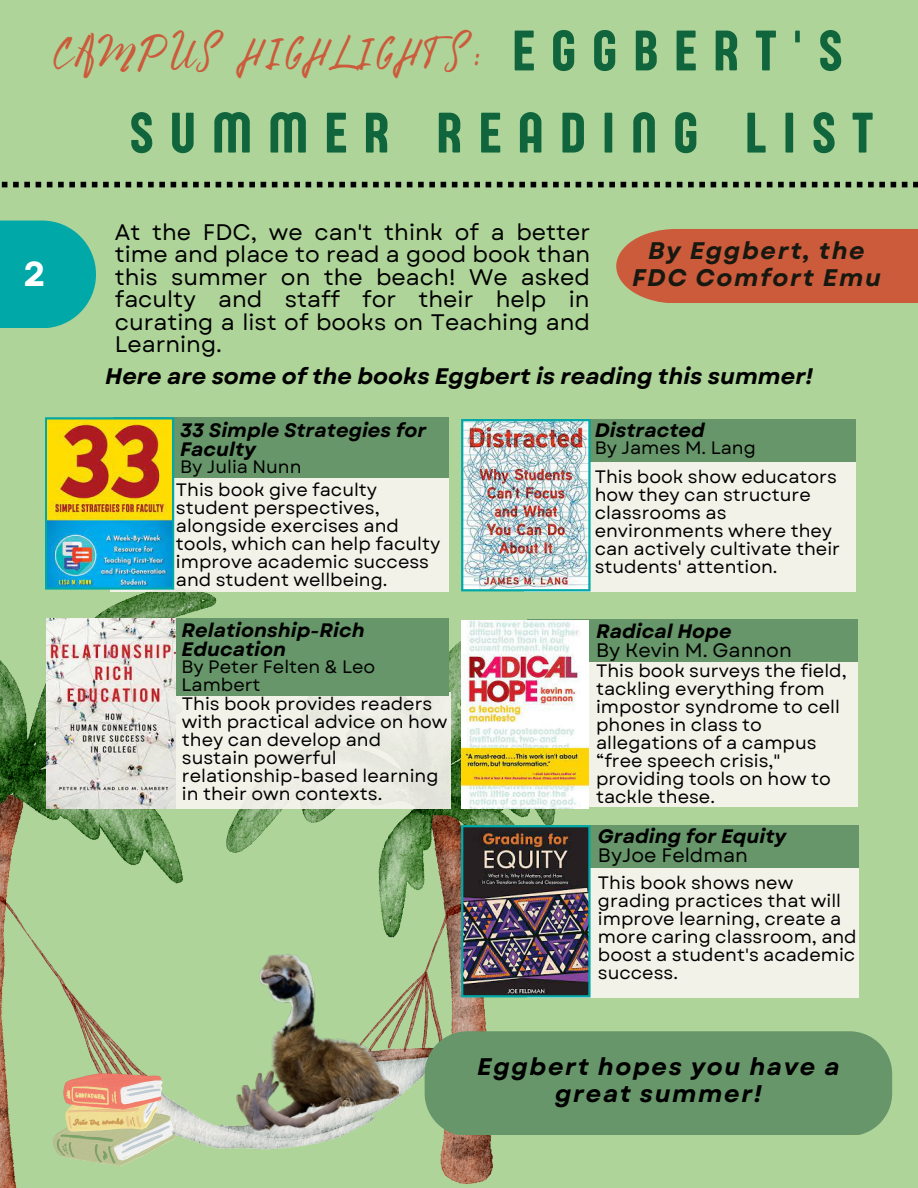
<style>
.page{position:relative;width:918px;height:1188px;background:#aed499}
.page>*{position:absolute;margin:0;border:0;box-sizing:border-box;transform-origin:0 0}
.t1{font:58.95px/82.2px "Sugo Pro Display";letter-spacing:.29em;color:#10653d}
.t2{font:43.5px "Bright Sunshine";letter-spacing:.07em;color:#cb5b3b}
.t3{font:700 34.65px "Garet";color:#fff}
.t4{font:italic 700 24px/27px "Garet";letter-spacing:.065em;color:#000;text-align:center}
.t5{font:italic 700 24px/27px "Garet";letter-spacing:.065em;color:#171810;text-align:center}
.t6{font:22.5px/22.5px "Garet";color:#000;text-align:justify}
.t7{font:italic 700 22.5px "Garet";color:#000}
.t8{font:italic 700 19.5px/19.2px "Garet";color:#000}
.t9{font:19.5px "Garet";color:#000}
.t10{font:18px/18px "Garet";color:#000}
</style>
<div class="page">
<div style="left:0;top:221px;width:96px;height:107px;background:#00a8a8"></div>
<svg style="left:2px;top:182px;width:916px;height:5px"></svg>
<div style="left:616px;top:229px;width:302px;height:74px;background:#cb5b3b"></div>
<img style="left:0;top:587px;width:556px;height:601px">
<img style="left:220px;top:947px;width:181px;height:189px">
<img style="left:310px;top:1088px;width:53px;height:38px">
<div style="left:425px;top:1031px;width:467px;height:104px;background:#669669"></div>
<div style="left:110px;top:476px;width:338px;height:115px;background:#f2f2e9"></div>
<div style="left:113px;top:417px;width:336px;height:61px;background:#669669"></div>
<img style="left:45px;top:417px;width:129px;height:173px">
<div style="left:176px;top:693px;width:274px;height:115px;background:linear-gradient(to right,#f4f4eb,#e8e8df)"></div>
<div style="left:113px;top:618px;width:336px;height:78px;background:#669669"></div>
<div style="left:526px;top:653px;width:331px;height:154px;background:#f2f2e9"></div>
<div style="left:528px;top:620px;width:329px;height:42px;background:#669669"></div>
<div style="left:528px;top:861px;width:331px;height:137px;background:#f2f2e9"></div>
<div style="left:529px;top:825px;width:330px;height:42px;background:#669669"></div>
<img style="left:461px;top:825px;width:130px;height:172px">
<div style="left:524px;top:455px;width:332px;height:137px;background:#f2f2e9"></div>
<div style="left:526px;top:419px;width:330px;height:42px;background:#669669"></div>
<img style="left:461px;top:419px;width:130px;height:172px">
<img style="left:46px;top:618px;width:130px;height:191px">
<img style="left:54px;top:1073px;width:120px;height:93px">
<img style="left:461px;top:621px;width:127px;height:188px">
<h2 class="t2" style="left:54px;top:19px;width:429px">CAMPUS HIGHLIGHTS:</h2>
<h1 class="t1" style="left:130px;top:10px;width:744px;text-indent:382px">EGGBERT'S<br>SUMMER READING LIST</h1>
<h3 class="t3" style="left:24px;top:249px;width:24px">2</h3>
<p class="t6" style="left:115px;top:221px;width:477px">At the FDC, we can't think of a better time and place to read a good book than this summer on the beach! We asked faculty and staff for their help in curating a list of books on Teaching and Learning.</p>
<h3 class="t5" style="left:632px;top:238px;width:250px">By Eggbert, the<br>FDC Comfort Emu</h3>
<p class="t7" style="left:105px;top:360px;width:709px">Here are some of the books Eggbert is reading this summer!</p>
<p class="t8" style="left:180px;top:420px;width:248px">33 Simple Strategies for<br>Faculty</p>
<p class="t10" style="left:176px;top:455px;width:203px;line-height:23.2px">By Julia Nunn<br>This book give faculty</p>
<p class="t10" style="left:176px;top:499px;width:266px">student perspectives, alongside exercises and tools, which can help faculty improve academic success and student wellbeing.</p>
<p class="t8" style="left:182px;top:620px;width:185px">Relationship-Rich<br>Education</p>
<p class="t10" style="left:182px;top:657px;width:267px">By Peter Felten &amp; Leo<br>Lambert<br>This book provides readers with practical advice on how they can develop and sustain powerful relationship-based learning in their own contexts.</p>
<p class="t8" style="left:595px;top:421px;width:112px">Distracted</p>
<p class="t10" style="left:595px;top:433px;width:244px;line-height:29.1px">By James M. Lang<br>This book show educators</p>
<p class="t10" style="left:595px;top:486px;width:247px">how they can structure classrooms as environments where they can actively cultivate their students' attention.</p>
<p class="t8" style="left:596px;top:621px;width:137px">Radical Hope</p>
<p class="t9" style="left:596px;top:636px;width:197px">By Kevin M. Gannon</p>
<p class="t10" style="left:596px;top:662px;width:252px">This book surveys the field, tackling everything from impostor syndrome to cell phones in class to allegations of a campus “free speech crisis," providing tools on how to tackle these.</p>
<p class="t8" style="left:598px;top:827px;width:190px">Grading for Equity</p>
<p class="t9" style="left:598px;top:841px;width:152px">ByJoe Feldman</p>
<p class="t10" style="left:598px;top:874px;width:260px">This book shows new grading practices that will improve learning, create a more caring classroom, and boost a student's academic success.</p>
<h3 class="t4" style="left:477px;top:1053px;width:364px">Eggbert hopes you have a great summer!</h3>
</div>
